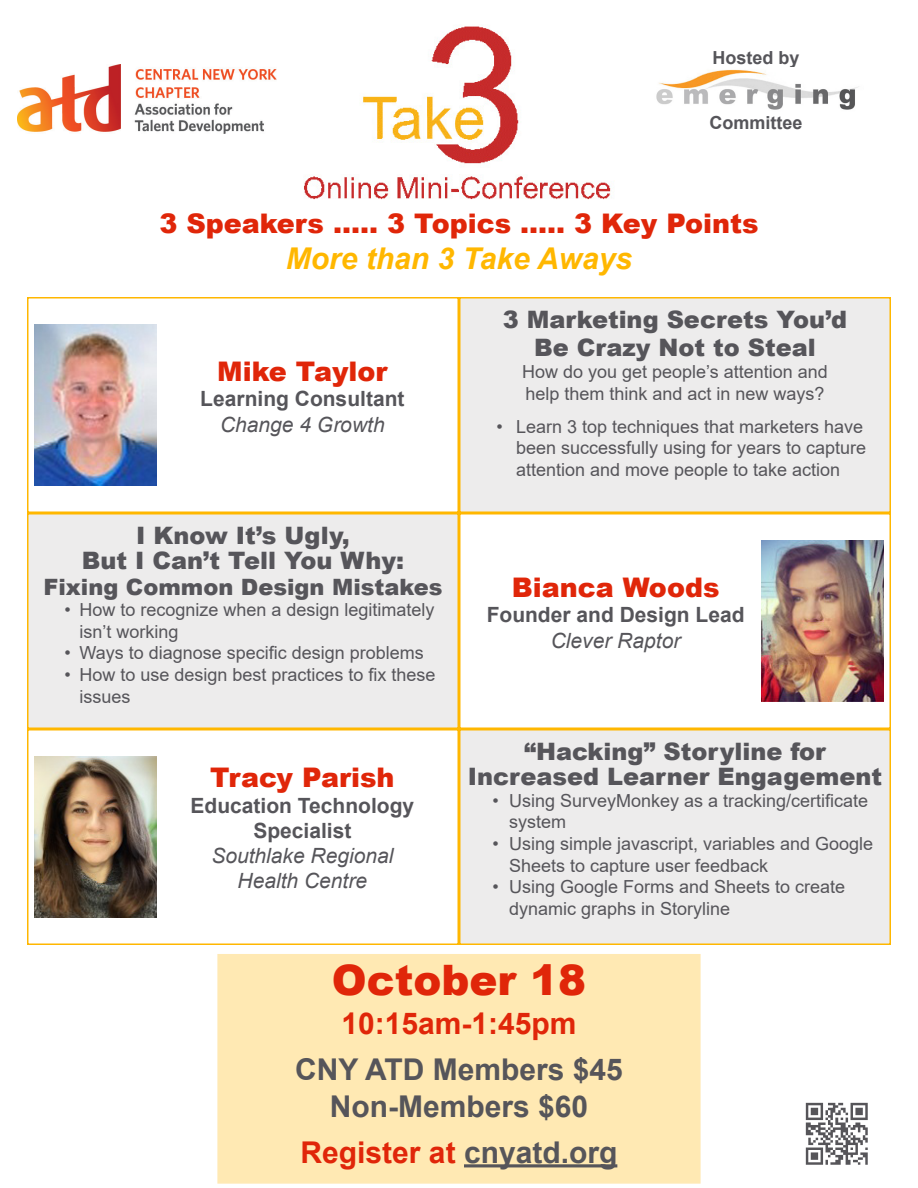
<style>
.page{position:relative;width:918px;height:1188px;background:#fff}
.page>*{position:absolute;margin:0;border:0;box-sizing:border-box;transform-origin:0 0}
.Normal__Web{font:900 42px "Arial";color:#e02609}
.Normal__Web-2{font:700 30px "Arial";color:#e02609}
.Normal__Web-3{font:700 30px "Arial";color:#56555a}
.t1{font:italic 700 30px "Arial";color:#ffb700}
.t2{font:900 27px "Arial";color:#e02609}
.t3{font:900 24px "Arial";color:#56555a}
.t4{font:900 22.5px "Arial";color:#56555a}
.t5{font:700 21px "Arial";color:#56555a}
.t6{font:italic 21px "Arial";color:#56555a}
.t7{font:18px/21.6px "Arial";color:#56555a}
.t8{font:700 18px "Arial";color:#56555a}
.s1{color:#56555a}
</style>
<div class="page">
<div style="left:217px;top:954px;width:484px;height:230px;background:#ffe9b3;border:2px solid #ffe9b3"></div>
<img style="left:304px;top:26px;width:307px;height:174px">
<hr style="left:464px;top:1164px;width:153px;height:3px;background:#56555a">
<div style="left:459px;top:729px;width:432px;height:216px;background:#edecec;border:2px solid #ffb700"></div>
<div style="left:27px;top:513px;width:432px;height:216px;background:#edecec;border:2px solid #ffb700"></div>
<div style="left:459px;top:297px;width:432px;height:216px;background:#edecec;border:2px solid #ffb700"></div>
<div style="left:27px;top:297px;width:432px;height:216px;border:2px solid #ffb700"></div>
<div style="left:459px;top:513px;width:432px;height:216px;border:2px solid #ffb700"></div>
<div style="left:27px;top:729px;width:432px;height:216px;border:2px solid #ffb700"></div>
<img style="left:17px;top:64px;width:259px;height:69px">
<img style="left:656px;top:69px;width:203px;height:41px">
<img style="left:805px;top:1102px;width:63px;height:63px">
<img style="left:34px;top:324px;width:122px;height:162px">
<img style="left:762px;top:540px;width:122px;height:162px">
<img style="left:34px;top:756px;width:122px;height:162px">
<p class="t8" style="left:712px;top:45px;width:89px">Hosted by</p>
<p class="t8" style="left:709px;top:110px;width:95px">Committee</p>
<p class="t2" style="left:159px;top:204px;width:601px">3 Speakers ..... 3 Topics ..... 3 Key Points</p>
<p class="t1" style="left:286px;top:238px;width:348px">More than 3 Take Aways</p>
<p class="t2" style="left:217px;top:352px;width:172px">Mike Taylor</p>
<p class="t5" style="left:200px;top:384px;width:206px">Learning Consultant</p>
<p class="t6" style="left:220px;top:411px;width:166px">Change 4 Growth</p>
<p class="t3" style="left:136px;top:518px;width:215px">I Know It’s Ugly,</p>
<p class="t3" style="left:82px;top:543px;width:324px">But I Can’t Tell You Why:</p>
<p class="t4" style="left:43px;top:570px;width:401px">Fixing Common Design Mistakes</p>
<p class="t7" style="left:80px;top:599px;width:357px;text-indent:-15px">• How to recognize when a design legitimately isn’t working</p>
<p class="t7" style="left:64px;top:642px;width:361px">• Ways to diagnose specific design problems</p>
<p class="t7" style="left:80px;top:664px;width:358px;text-indent:-15px">• How to use design best practices to fix these issues</p>
<p class="t2" style="left:210px;top:758px;width:186px">Tracy Parish</p>
<p class="t5" style="left:191px;top:791px;width:225px">Education Technology</p>
<p class="t5" style="left:253px;top:816px;width:100px">Specialist</p>
<p class="t6" style="left:211px;top:842px;width:184px">Southlake Regional</p>
<p class="t6" style="left:238px;top:867px;width:131px">Health Centre</p>
<p class="t3" style="left:503px;top:302px;width:346px">3 Marketing Secrets You’d</p>
<p class="t3" style="left:534px;top:330px;width:283px">Be Crazy Not to Steal</p>
<p class="t7" style="left:522px;top:361px;width:307px">How do you get people’s attention and</p>
<p class="t7" style="left:525px;top:382px;width:301px">help them think and act in new ways?</p>
<p class="t7" style="left:516px;top:415px;width:352px;text-indent:-20px">• Learn 3 top techniques that marketers have been successfully using for years to capture attention and move people to take action</p>
<p class="t2" style="left:512px;top:568px;width:209px">Bianca Woods</p>
<p class="t5" style="left:487px;top:600px;width:259px">Founder and Design Lead</p>
<p class="t6" style="left:551px;top:627px;width:131px">Clever Raptor</p>
<p class="t3" style="left:524px;top:734px;width:303px">“Hacking” Storyline for</p>
<p class="t3" style="left:468px;top:759px;width:416px">Increased Learner Engagement</p>
<p class="t7" style="left:509px;top:790px;width:361px;text-indent:-16px">• Using SurveyMonkey as a tracking/certificate system</p>
<p class="t7" style="left:509px;top:833px;width:366px;text-indent:-16px">• Using simple javascript, variables and Google<br>Sheets to capture user feedback</p>
<p class="t7" style="left:509px;top:876px;width:338px;text-indent:-16px">• Using Google Forms and Sheets to create dynamic graphs in Storyline</p>
<p class="Normal__Web" style="left:332px;top:950px;width:256px">October 18</p>
<p class="Normal__Web-2" style="left:341px;top:1003px;width:237px">10:15am-1:45pm</p>
<p class="Normal__Web-3" style="left:295px;top:1049px;width:329px">CNY ATD Members $45</p>
<p class="Normal__Web-3" style="left:330px;top:1085px;width:260px">Non-Members $60</p>
<p class="Normal__Web-2" style="left:301px;top:1131px;width:318px">Register at <span class="s1">cnyatd.org</span></p>
</div>
